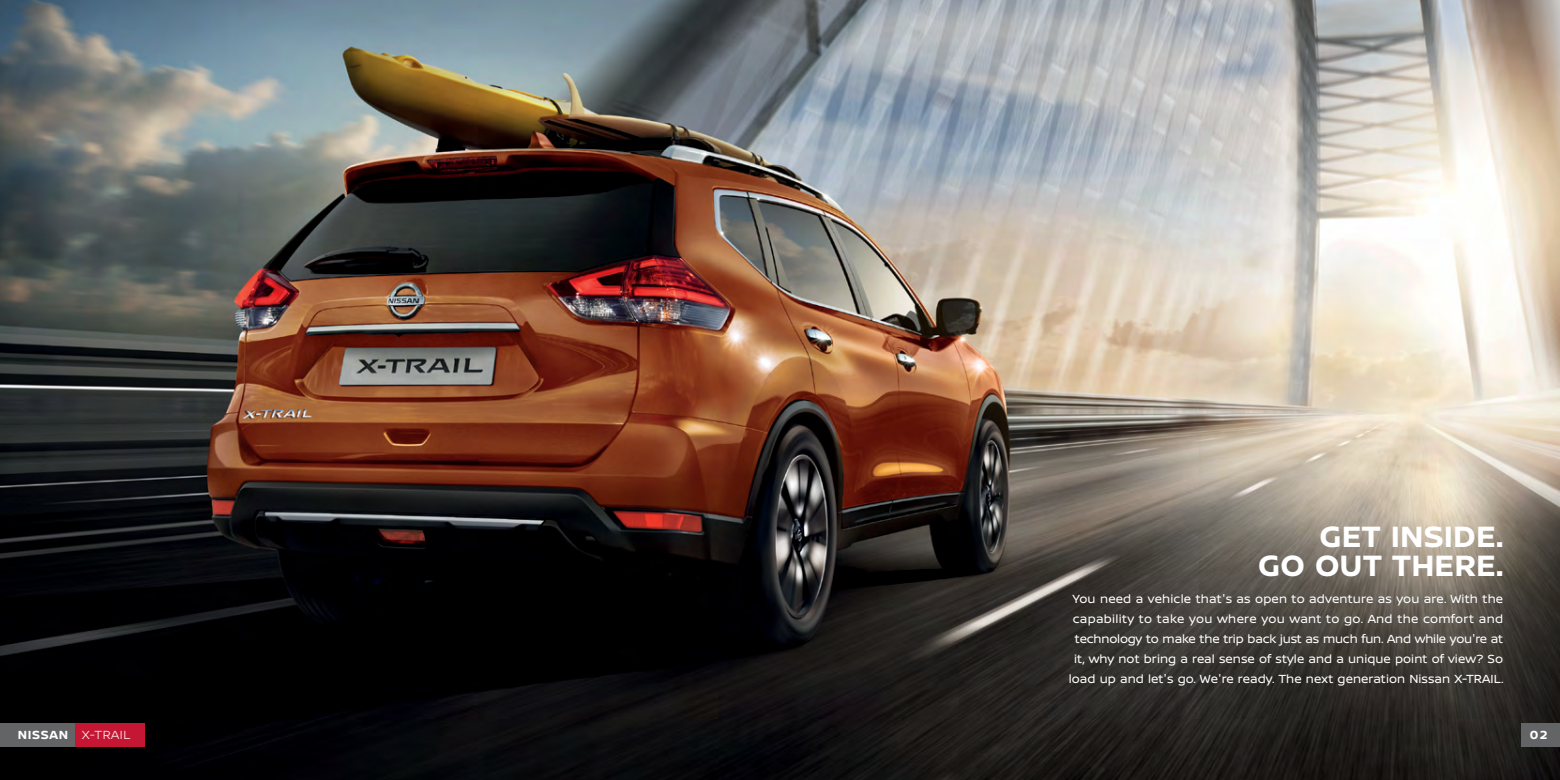
<style>
.page{position:relative;width:1560px;height:780px;background:#fff}
.page>*{position:absolute;margin:0;border:0;box-sizing:border-box;transform-origin:0 0}
.t1{font:700 31.25px/29.4px "Nissan Brand";letter-spacing:.005em;color:#fff;text-align:right}
.t2{font:12.5px/20px "Nissan Brand";letter-spacing:.005em;color:#fff;text-align:center}
.t3{font:300 12.5px "Nissan Brand";letter-spacing:.05em;color:#fff}
.t4{font:700 12.5px "Nissan Brand";color:#fff}
.s1{font-weight:700}
</style>
<div class="page">
<img style="left:0;top:0;width:1559px;height:780px">
<div style="left:75px;top:723px;width:69px;height:24px;background:#c51733"></div>
<div style="left:0;top:723px;width:75px;height:24px;background:#636466"></div>
<div style="left:1521px;top:723px;width:38px;height:24px;background:#636466"></div>
<h1 class="t1" style="left:1258px;top:520px;width:247px">GET INSIDE.<br>GO OUT THERE.</h1>
<p class="t2" style="left:1068px;top:588px;width:436px">You need a vehicle that's as open to adventure as you are. With the capability to take you where you want to go. And the comfort and technology to make the trip back just as much fun. And while you're at it, why not bring a real sense of style and a unique point of view? So load up and let's go. We're ready. The next generation Nissan X-TRAIL.</p>
<p class="t3" style="left:18px;top:726px;width:114px"><span class="s1">NISSAN</span> X-TRAIL</p>
<p class="t4" style="left:1529px;top:726px;width:19px">02</p>
</div>
